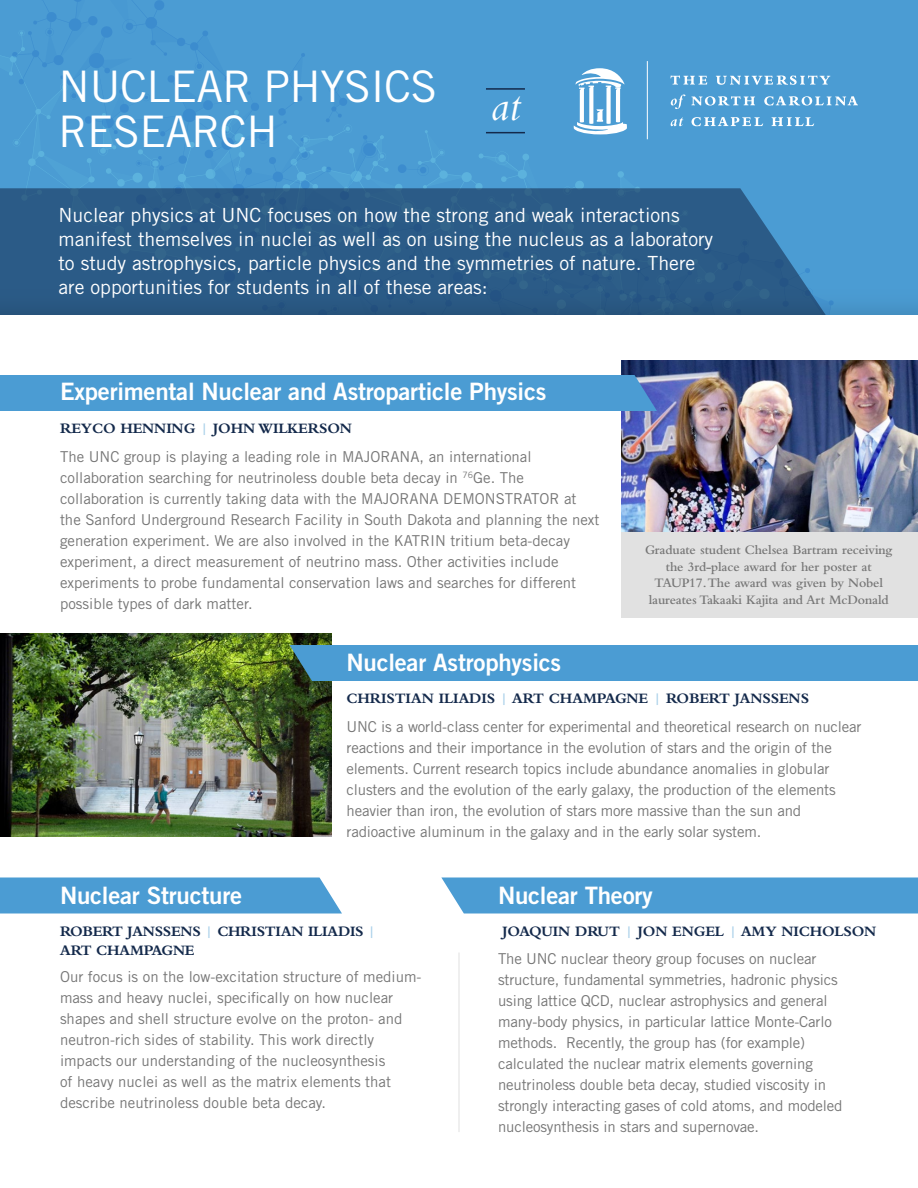
<style>
.page{position:relative;width:918px;height:1188px;background:#fff}
.page>*{position:absolute;margin:0;border:0;box-sizing:border-box;transform-origin:0 0}
.t1{font:italic 45px "Bembo Std";color:#fff}
.t2{font:43.5px/45px "Trade Gothic";letter-spacing:-.01em;color:#fff}
.t3{font:24px "Trade Gothic Bold Two";letter-spacing:-.01em;color:#fff}
.t4{font:19.5px/24px "Trade Gothic";color:#fff}
.t5{font:15px/21px "Trade Gothic";letter-spacing:-.01em;color:#767676}
.t6{font:700 15px/19.5px "Bembo Std";letter-spacing:-.01em;color:#13294b}
.t7{font:600 13.5px/16.5px "Bembo Std";letter-spacing:-.01em;color:#767676;text-align:center}
.s1{color:#aad1ea}
</style>
<div class="page">
<div style="left:0;top:0;width:918px;height:315px;background:#4b9cd3"></div>
<img style="left:621px;top:360px;width:297px;height:172px">
<div style="left:0;top:375px;width:657px;height:36px;background:#4b9cd3"></div>
<svg style="left:0;top:0;width:858px;height:285px"></svg>
<hr style="left:459px;top:952px;width:1px;height:180px;background:#e1e1e1">
<svg style="left:0;top:285px;width:918px;height:30px;background:#2c5e8a"></svg>
<div style="left:621px;top:532px;width:297px;height:86px;background:#e1e1e1"></div>
<div style="left:0;top:878px;width:342px;height:36px;background:#4b9cd3"></div>
<div style="left:441px;top:878px;width:477px;height:36px;background:#4b9cd3"></div>
<img style="left:0;top:633px;width:332px;height:204px">
<div style="left:289px;top:645px;width:629px;height:36px;background:#4b9cd3"></div>
<hr style="left:486px;top:132px;width:39px;height:1px;background:#13294b">
<hr style="left:486px;top:88px;width:39px;height:2px;background:#13294b">
<h2 class="t2" style="left:58px;top:63px;width:380px">NUCLEAR PHYSICS<br>RESEARCH</h2>
<h1 class="t1" style="left:490px;top:80px;width:31px">at</h1>
<p class="t4" style="left:58px;top:202px;width:656px">Nuclear physics at UNC focuses on how the strong and weak interactions manifest themselves in nuclei as well as on using the nucleus as a laboratory to study astrophysics, particle physics and the symmetries of nature. There are opportunities for students in all of these areas:</p>
<h3 class="t3" style="left:60px;top:376px;width:488px">Experimental Nuclear and Astroparticle Physics</h3>
<p class="t6" style="left:60px;top:419px;width:294px">REYCO HENNING <span class="s1">|</span> JOHN WILKERSON</p>
<p class="t5" style="left:60px;top:446px;width:541px">The UNC group is playing a leading role in MAJORANA, an international collaboration searching for neutrinoless double beta decay in <sup>76</sup>Ge. The collaboration is currently taking data with the MAJORANA DEMONSTRATOR at the Sanford Underground Research Facility in South Dakota and planning the next generation experiment. We are also involved in the KATRIN tritium beta-decay experiment, a direct measurement of neutrino mass. Other activities include experiments to probe fundamental conservation laws and searches for different possible types of dark matter.</p>
<h3 class="t3" style="left:346px;top:648px;width:216px">Nuclear Astrophysics</h3>
<p class="t7" style="left:645px;top:542px;width:249px">Graduate student Chelsea Bartram receiving the 3rd-place award for her poster at TAUP17. The award was given by Nobel laureates Takaaki Kajita and Art McDonald</p>
<p class="t6" style="left:346px;top:689px;width:464px">CHRISTIAN ILIADIS <span class="s1">|</span> ART CHAMPAGNE <span class="s1">|</span> ROBERT JANSSENS</p>
<p class="t5" style="left:346px;top:716px;width:517px">UNC is a world-class center for experimental and theoretical research on nuclear reactions and their importance in the evolution of stars and the origin of the elements. Current research topics include abundance anomalies in globular clusters and the evolution of the early galaxy, the production of the elements heavier than iron, the evolution of stars more massive than the sun and radioactive aluminum in the galaxy and in the early solar system.</p>
<h3 class="t3" style="left:60px;top:880px;width:184px">Nuclear Structure</h3>
<p class="t6" style="left:60px;top:921px;width:318px">ROBERT JANSSENS <span class="s1">|</span> CHRISTIAN ILIADIS <span class="s1">|<br></span>ART CHAMPAGNE</p>
<p class="t5" style="left:60px;top:966px;width:363px">Our focus is on the low-excitation structure of medium&shy;mass and heavy nuclei, specifically on how nuclear shapes and shell structure evolve on the proton- and neutron-rich sides of stability. This work directly impacts our understanding of the nucleosynthesis<br>of heavy nuclei as well as the matrix elements that describe neutrinoless double beta decay.</p>
<h3 class="t3" style="left:498px;top:880px;width:156px">Nuclear Theory</h3>
<p class="t6" style="left:502px;top:921px;width:375px">JOAQUIN DRUT <span class="s1">|</span> JON ENGEL <span class="s1">|</span> AMY NICHOLSON</p>
<p class="t5" style="left:498px;top:948px;width:346px">The UNC nuclear theory group focuses on nuclear structure, fundamental symmetries, hadronic physics using lattice QCD, nuclear astrophysics and general many-body physics, in particular lattice Monte-Carlo methods. Recently, the group has (for example) calculated the nuclear matrix elements governing neutrinoless double beta decay, studied viscosity in strongly interacting gases of cold atoms, and modeled nucleosynthesis in stars and supernovae.</p>
</div>
